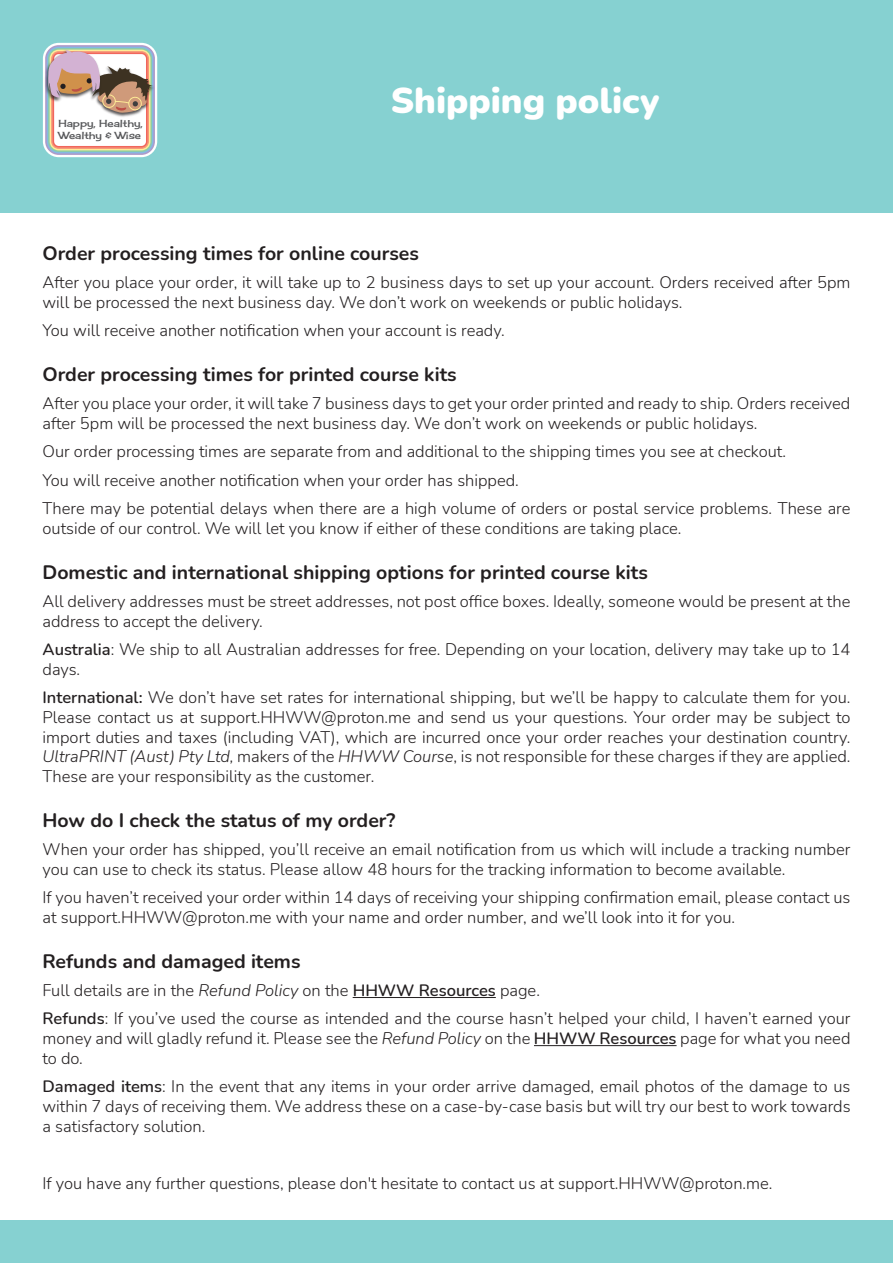
<style>
.page{position:relative;width:893px;height:1263px;background:#fff}
.page>*{position:absolute;margin:0;border:0;box-sizing:border-box;transform-origin:0 0}
.t1{font:900 36px "Nunito";color:#fff}
.t2{font:700 19.5px "Nunito";color:#231f20}
.t3{font:300 16.5px/19.8px "Nunito";color:#231f20}
.t4{font:9.9px/11.9px "Cherry Cream Soda";color:#57585a}
.s1{font-weight:600}
.s2{font-style:italic}
</style>
<div class="page">
<div style="left:0;top:0;width:893px;height:213px;background:#86d1d1"></div>
<div style="left:0;top:1220px;width:893px;height:43px;background:#86d1d1"></div>
<hr style="left:353px;top:997px;width:143px;height:1px;background:#231f20">
<hr style="left:534px;top:1045px;width:143px;height:1px;background:#231f20">
<div style="left:43px;top:43px;width:114px;height:114px;background:#fff;border-radius:16px"></div>
<svg style="left:45px;top:45px;width:110px;height:110px"></svg>
<svg style="left:48px;top:48px;width:104px;height:104px"></svg>
<svg style="left:51px;top:51px;width:98px;height:98px"></svg>
<div style="left:54px;top:54px;width:92px;height:92px;background:#fff;border-radius:5px"></div>
<img style="left:112px;top:54px;width:45px;height:76px">
<img style="left:43px;top:43px;width:71px;height:71px">
<img style="left:48px;top:50px;width:105px;height:63px">
<p class="t4" style="left:58px;top:118px;width:86px">Happy, Healthy,<br>Wealthy &amp; Wise</p>
<p class="t1" style="left:391px;top:75px;width:270px">Shipping policy</p>
<p class="t2" style="left:43px;top:239px;width:378px">Order processing times for online courses</p>
<p class="t3" style="left:43px;top:272px;width:810px">After you place your order, it will take up to 2 business days to set up your account. Orders received after 5pm will be processed the next business day. We don’t work on weekends or public holidays.</p>
<p class="t3" style="left:43px;top:320px;width:464px">You will receive another notification when your account is ready.</p>
<p class="t2" style="left:43px;top:360px;width:416px">Order processing times for printed course kits</p>
<p class="t3" style="left:43px;top:393px;width:809px">After you place your order, it will take 7 business days to get your order printed and ready to ship. Orders received after 5pm will be processed the next business day. We don’t work on weekends or public holidays.</p>
<p class="t3" style="left:43px;top:441px;width:745px">Our order processing times are separate from and additional to the shipping times you see at checkout.</p>
<p class="t3" style="left:43px;top:469px;width:478px">You will receive another notification when your order has shipped.</p>
<p class="t3" style="left:43px;top:498px;width:809px">There may be potential delays when there are a high volume of orders or postal service problems. These are outside of our control. We will let you know if either of these conditions are taking place.</p>
<p class="t2" style="left:43px;top:558px;width:607px">Domestic and international shipping options for printed course kits</p>
<p class="t3" style="left:43px;top:591px;width:809px">All delivery addresses must be street addresses, not post office boxes. Ideally, someone would be present at the address to accept the delivery.</p>
<p class="t3" style="left:43px;top:639px;width:809px"><span class="s1">Australia</span>: We ship to all Australian addresses for free. Depending on your location, delivery may take up to 14 days.</p>
<p class="t3" style="left:43px;top:687px;width:809px;text-align:justify"><span class="s1">International:</span> We don’t have set rates for international shipping, but we’ll be happy to calculate them for you.<br>Please contact us at support.HHWW@proton.me and send us your questions. Your order may be subject to import duties and taxes (including VAT), which are incurred once your order reaches your destination country.<br><span class="s2">UltraPRINT (Aust) Pty Ltd,</span> makers of the <span class="s2">HHWW Course</span>, is not responsible for these charges if they are applied.<br>These are your responsibility as the customer.</p>
<p class="t2" style="left:43px;top:806px;width:354px">How do I check the status of my order?</p>
<p class="t3" style="left:43px;top:839px;width:809px">When your order has shipped, you’ll receive an email notification from us which will include a tracking number you can use to check its status. Please allow 48 hours for the tracking information to become available.</p>
<p class="t3" style="left:43px;top:887px;width:809px">If you haven’t received your order within 14 days of receiving your shipping confirmation email, please contact us at support.HHWW@proton.me with your name and order number, and we’ll look into it for you.</p>
<p class="t2" style="left:43px;top:947px;width:260px">Refunds and damaged items</p>
<p class="t3" style="left:43px;top:980px;width:499px">Full details are in the <span class="s2">Refund Policy</span> on the <span class="s1">HHWW Resources</span> page.</p>
<p class="t3" style="left:43px;top:1008px;width:809px;text-align:justify"><span class="s1">Refunds</span>: If you’ve used the course as intended and the course hasn’t helped your child, I haven’t earned your money and will gladly refund it. Please see the <span class="s2">Refund Policy</span> on the <span class="s1">HHWW Resources</span> page for what you need to do.</p>
<p class="t3" style="left:43px;top:1076px;width:809px;text-align:justify"><span class="s1">Damaged items</span>: In the event that any items in your order arrive damaged, email photos of the damage to us within 7 days of receiving them. We address these on a case-by-case basis but will try our best to work towards a satisfactory solution.</p>
<p class="t3" style="left:43px;top:1172px;width:731px">If you have any further questions, please don't hesitate to contact us at support.HHWW@proton.me.</p>
</div>
